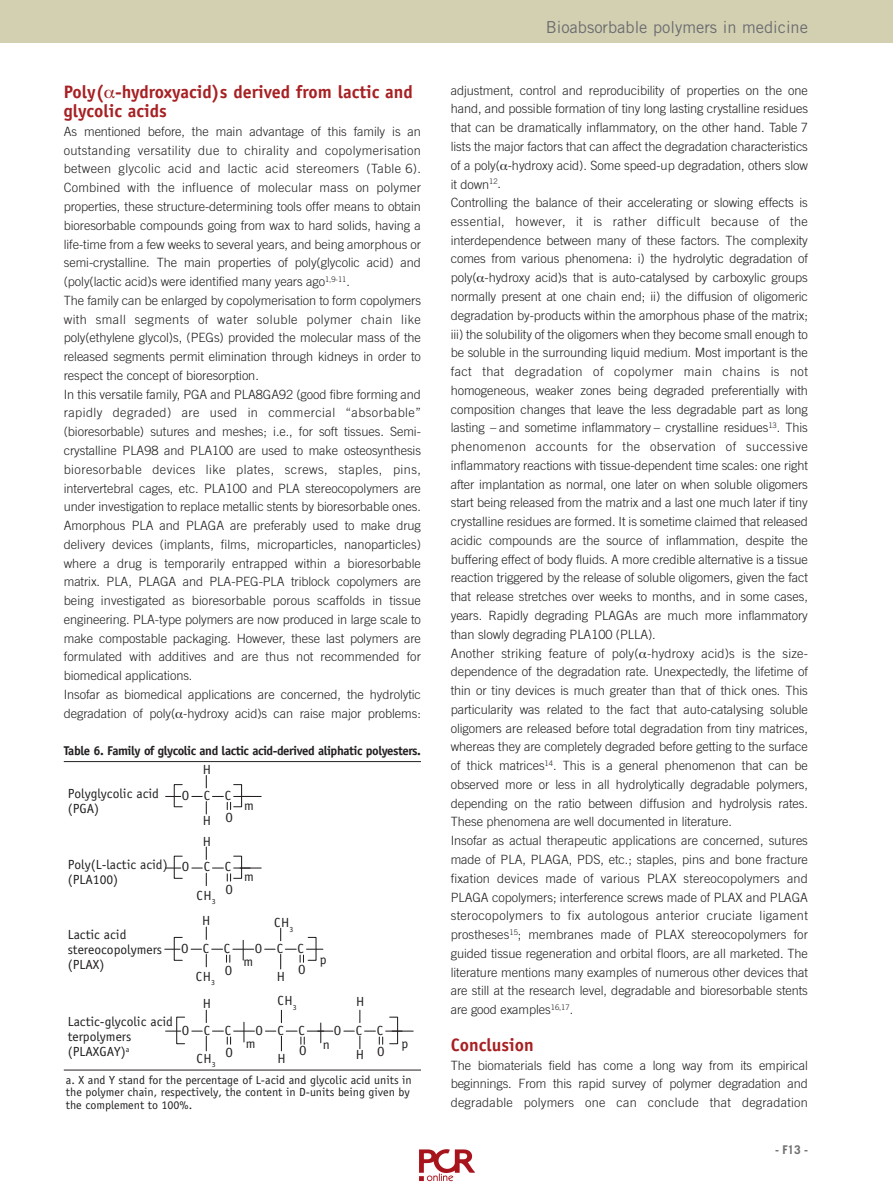
<style>
.page{position:relative;width:893px;height:1192px;background:#fff}
.page>*{position:absolute;margin:0;border:0;box-sizing:border-box;transform-origin:0 0}
.t1{font:700 18px/18.8px "Officina Sans Std";color:#a72023}
.t2{font:16.5px "Trade Gothic LT Std";color:#6c6d70}
.t3{font:13.2px/15px "Officina Sans Std";color:#231f20;text-align:right}
.t4{font:300 12.75px/18.8px "Trade Gothic LT Std";letter-spacing:-.005em;color:#231f20}
.t5{font:700 12.75px "Officina Sans Std";letter-spacing:-.035em;color:#231f20}
.t6{font:700 12px "Trade Gothic LT Std";color:#6c6d70}
.t7{font:11.7px/12.5px "Officina Sans Std";color:#231f20}
</style>
<div class="page">
<div style="left:0;top:0;width:893px;height:43px;background:#d3d0b2"></div>
<svg style="left:166px;top:867px;width:15px;height:1px"></svg>
<svg style="left:192px;top:867px;width:69px;height:18px"></svg>
<div style="left:174px;top:855px;width:9px;height:23px;border:1px solid #231f20"></div>
<div style="left:233px;top:855px;width:9px;height:23px;border:1px solid #231f20"></div>
<svg style="left:165px;top:948px;width:15px;height:1px"></svg>
<svg style="left:280px;top:928px;width:1px;height:12px"></svg>
<svg style="left:265px;top:948px;width:58px;height:20px"></svg>
<div style="left:174px;top:936px;width:9px;height:24px;border:1px solid #231f20"></div>
<svg style="left:191px;top:926px;width:63px;height:40px"></svg>
<svg style="left:166px;top:1030px;width:15px;height:1px"></svg>
<svg style="left:192px;top:1009px;width:62px;height:41px"></svg>
<svg style="left:359px;top:1009px;width:1px;height:13px"></svg>
<svg style="left:266px;top:1009px;width:67px;height:41px"></svg>
<div style="left:176px;top:1016px;width:9px;height:27px;border:1px solid #231f20"></div>
<div style="left:389px;top:1016px;width:9px;height:27px;border:1px solid #231f20"></div>
<hr style="left:64px;top:1069px;width:357px;height:1px;background:#231f20">
<hr style="left:64px;top:761px;width:357px;height:1px;background:#231f20">
<img style="left:419px;top:1149px;width:56px;height:33px">
<svg style="left:344px;top:1030px;width:69px;height:20px"></svg>
<h1 class="t1" style="left:64px;top:84px;width:351px">Poly( -hydroxyacid)s derived from lactic and glycolic acids</h1>
<p class="t4" style="left:64px;top:123px;width:359px">As mentioned before, the main advantage of this family is an outstanding versatility due to chirality and copolymerisation between glycolic acid and lactic acid stereomers (Table 6).<br>Combined with the influence of molecular mass on polymer properties, these structure-determining tools offer means to obtain bioresorbable compounds going from wax to hard solids, having a life-time from a few weeks to several years, and being amorphous or semi-crystalline. The main properties of poly(glycolic acid) and (poly(lactic acid)s were identified many years ago<sup>1,9-11</sup>.<br>The family can be enlarged by copolymerisation to form copolymers with small segments of water soluble polymer chain like poly(ethylene glycol)s, (PEGs) provided the molecular mass of the released segments permit elimination through kidneys in order to respect the concept of bioresorption.<br>In this versatile family, PGA and PLA8GA92 (good fibre forming and rapidly degraded) are used in commercial “absorbable” (bioresorbable) sutures and meshes; i.e., for soft tissues. Semi&shy;crystalline PLA98 and PLA100 are used to make osteosynthesis bioresorbable devices like plates, screws, staples, pins, intervertebral cages, etc. PLA100 and PLA stereocopolymers are under investigation to replace metallic stents by bioresorbable ones.<br>Amorphous PLA and PLAGA are preferably used to make drug delivery devices (implants, films, microparticles, nanoparticles) where a drug is temporarily entrapped within a bioresorbable matrix. PLA, PLAGA and PLA-PEG-PLA triblock copolymers are being investigated as bioresorbable porous scaffolds in tissue engineering. PLA-type polymers are now produced in large scale to make compostable packaging. However, these last polymers are formulated with additives and are thus not recommended for biomedical applications.<br>Insofar as biomedical applications are concerned, the hydrolytic degradation of poly( -hydroxy acid)s can raise major problems:</p>
<p class="t5" style="left:64px;top:745px;width:359px">Table 6. Family of glycolic and lactic acid-derived aliphatic polyesters.</p>
<p class="t3" style="left:68px;top:787px;width:93px;text-align:left">Polyglycolic acid (PGA)</p>
<p class="t3" style="left:203px;top:762px;width:10px">H</p>
<p class="t3" style="left:182px;top:784px;width:53px;line-height:23.5px">OCC<br>H O</p>
<p class="t3" style="left:244px;top:798px;width:11px">m</p>
<p class="t3" style="left:68px;top:858px;width:101px;text-align:left">Poly(L-lactic acid) (PLA100)</p>
<p class="t3" style="left:68px;top:928px;width:96px;text-align:left">Lactic acid stereocopolymers (PLAX)</p>
<p class="t3" style="left:203px;top:835px;width:10px">H</p>
<p class="t3" style="left:182px;top:856px;width:53px;line-height:22.2px">OCC<br>O</p>
<p class="t3" style="left:197px;top:888px;width:21px">CH<sub>3</sub></p>
<p class="t3" style="left:244px;top:869px;width:11px">m</p>
<p class="t3" style="left:202px;top:914px;width:10px">H</p>
<p class="t3" style="left:274px;top:915px;width:21px">CH<sub>3</sub></p>
<p class="t3" style="left:277px;top:969px;width:10px">H</p>
<p class="t3" style="left:181px;top:937px;width:53px;line-height:22.2px">OCC<br>O</p>
<p class="t3" style="left:255px;top:938px;width:52px;line-height:21.3px">OCC<br>O</p>
<p class="t3" style="left:243px;top:954px;width:11px">m</p>
<p class="t3" style="left:196px;top:969px;width:21px">CH<sub>3</sub></p>
<p class="t3" style="left:320px;top:952px;width:8px">p</p>
<p class="t3" style="left:278px;top:994px;width:21px">CH<sub>3</sub></p>
<p class="t3" style="left:334px;top:988px;width:51px;line-height:28.5px;text-align:center">H<br>OCC</p>
<p class="t3" style="left:377px;top:1044px;width:9px">O</p>
<p class="t3" style="left:203px;top:996px;width:10px">H</p>
<p class="t3" style="left:68px;top:1015px;width:107px;text-align:left">Lactic-glycolic acid terpolymers (PLAXGAY)<sup>a</sup></p>
<p class="t3" style="left:182px;top:1019px;width:53px;line-height:22.2px">OCC<br>O</p>
<p class="t3" style="left:256px;top:1020px;width:53px;line-height:20.2px">OCC<br>O</p>
<p class="t3" style="left:323px;top:1037px;width:9px">n</p>
<p class="t3" style="left:402px;top:1036px;width:8px">p</p>
<p class="t7" style="left:66px;top:1073px;width:347px">a. X and Y stand for the percentage of L-acid and glycolic acid units in the polymer chain, respectively, the content in D-units being given by the complement to 100%.</p>
<p class="t3" style="left:246px;top:1036px;width:11px">m</p>
<p class="t3" style="left:197px;top:1051px;width:21px">CH<sub>3</sub></p>
<p class="t3" style="left:278px;top:1051px;width:10px">H</p>
<p class="t2" style="left:546px;top:18px;width:264px">Bioabsorbable polymers in medicine</p>
<p class="t4" style="left:451px;top:82px;width:359px">adjustment, control and reproducibility of properties on the one hand, and possible formation of tiny long lasting crystalline residues that can be dramatically inflammatory, on the other hand. Table 7 lists the major factors that can affect the degradation characteristics of a poly( -hydroxy acid). Some speed-up degradation, others slow it down<sup>12</sup>.<br>Controlling the balance of their accelerating or slowing effects is essential, however, it is rather difficult because of the interdependence between many of these factors. The complexity comes from various phenomena: i) the hydrolytic degradation of poly( -hydroxy acid)s that is auto-catalysed by carboxylic groups normally present at one chain end; ii) the diffusion of oligomeric degradation by-products within the amorphous phase of the matrix; iii) the solubility of the oligomers when they become small enough to be soluble in the surrounding liquid medium. Most important is the fact that degradation of copolymer main chains is not homogeneous, weaker zones being degraded preferentially with composition changes that leave the less degradable part as long lasting – and sometime inflammatory – crystalline residues<sup>13</sup>. This phenomenon accounts for the observation of successive inflammatory reactions with tissue-dependent time scales: one right after implantation as normal, one later on when soluble oligomers start being released from the matrix and a last one much later if tiny crystalline residues are formed. It is sometime claimed that released acidic compounds are the source of inflammation, despite the buffering effect of body fluids. A more credible alternative is a tissue reaction triggered by the release of soluble oligomers, given the fact that release stretches over weeks to months, and in some cases, years. Rapidly degrading PLAGAs are much more inflammatory than slowly degrading PLA100 (PLLA).<br>Another striking feature of poly( -hydroxy acid)s is the size&shy;dependence of the degradation rate. Unexpectedly, the lifetime of thin or tiny devices is much greater than that of thick ones. This particularity was related to the fact that auto-catalysing soluble oligomers are released before total degradation from tiny matrices, whereas they are completely degraded before getting to the surface of thick matrices<sup>14</sup>. This is a general phenomenon that can be observed more or less in all hydrolytically degradable polymers, depending on the ratio between diffusion and hydrolysis rates.<br>These phenomena are well documented in literature.<br>Insofar as actual therapeutic applications are concerned, sutures made of PLA, PLAGA, PDS, etc.; staples, pins and bone fracture fixation devices made of various PLAX stereocopolymers and PLAGA copolymers; interference screws made of PLAX and PLAGA sterocopolymers to fix autologous anterior cruciate ligament prostheses<sup>15</sup>; membranes made of PLAX stereocopolymers for guided tissue regeneration and orbital floors, are all marketed. The literature mentions many examples of numerous other devices that are still at the research level, degradable and bioresorbable stents are good examples<sup>16,17</sup>.</p>
<h1 class="t1" style="left:451px;top:1036px;width:84px">Conclusion</h1>
<p class="t4" style="left:451px;top:1056px;width:359px;text-align:justify">The biomaterials field has come a long way from its empirical beginnings. From this rapid survey of polymer degradation and degradable polymers one can conclude that degradation</p>
<p class="t6" style="left:775px;top:1142px;width:34px">- F13 -</p>
</div>
